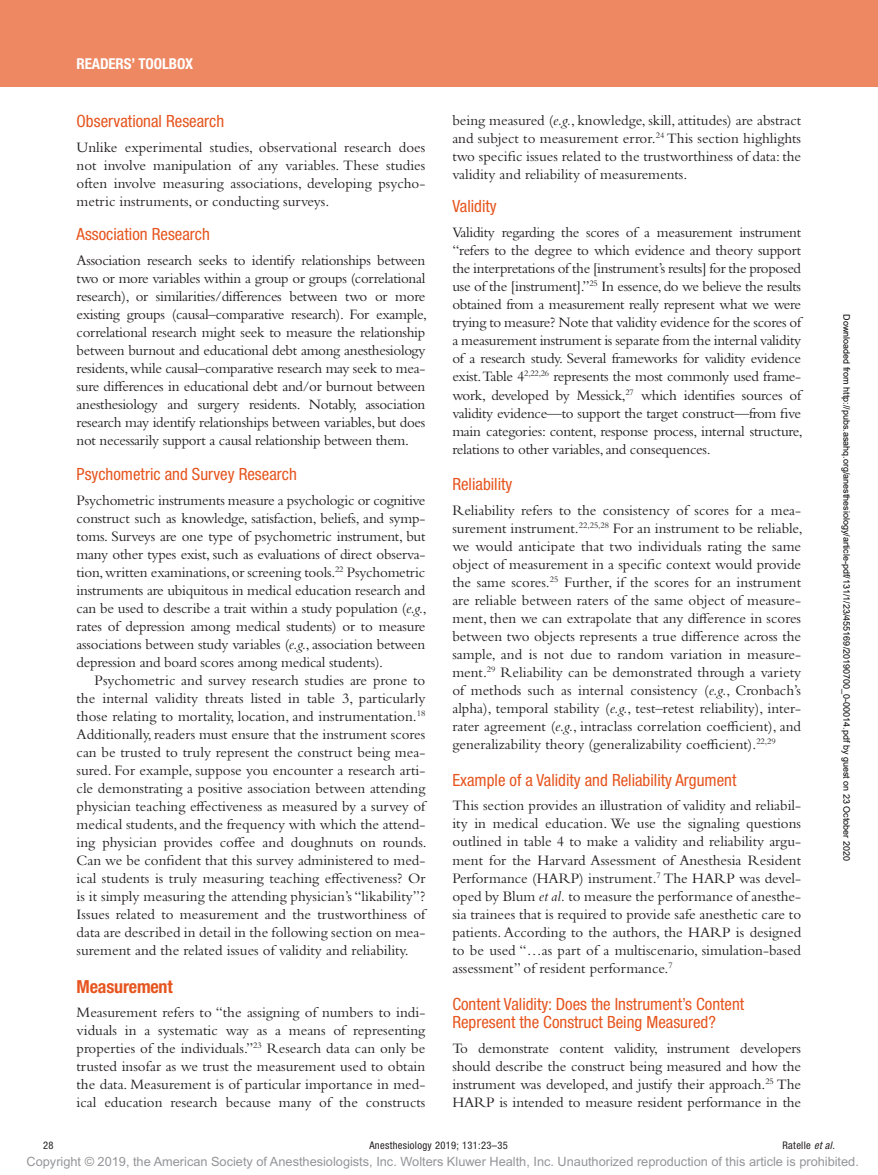
<style>
.page{position:relative;width:878px;height:1175px;background:#fff}
.page>*{position:absolute;margin:0;border:0;box-sizing:border-box;transform-origin:0 0}
.t1{font:700 condensed 18px "Helvetica Neue LT Std";letter-spacing:-.01em;color:#e6551f}
.t2{font:condensed 16.8px/18px "Helvetica Neue LT Std";color:#e6551f}
.t3{font:15px/18px "Bembo Std";color:#231f20;text-align:justify}
.t4{font:700 condensed 15px "Helvetica Neue LT Std";letter-spacing:-.01em;color:#fff}
.t5{font:12.75px "Arial MT Std";color:#939598}
.t6{font:condensed 10.5px "Helvetica Neue LT Std";letter-spacing:.03em;color:#231f20}
.t7{font:9px "Arial";color:#000}
.s1{font-style:italic}
</style>
<div class="page">
<div style="left:0;top:0;width:878px;height:86px;background:#ed8862"></div>
<p class="t4" style="left:77px;top:54px;width:118px">READERS’ TOOLBOX</p>
<p class="t2" style="left:77px;top:112px;width:149px">Observational Research</p>
<p class="t3" style="left:77px;top:138px;width:350px">Unlike experimental studies, observational research does not involve manipulation of any variables. These studies often involve measuring associations, developing psycho&shy;metric instruments, or conducting surveys.</p>
<p class="t2" style="left:77px;top:225px;width:135px">Association Research</p>
<p class="t3" style="left:77px;top:251px;width:352px">Association research seeks to identify relationships between two or more variables within a group or groups (correlational research), or similarities/differences between two or more existing groups (causal–comparative research). For example, correlational research might seek to measure the relationship between burnout and educational debt among anesthesiology residents, while causal–comparative research may seek to mea&shy;sure differences in educational debt and/or burnout between anesthesiology and surgery residents. Notably, association research may identify relationships between variables, but does not necessarily support a causal relationship between them.</p>
<p class="t2" style="left:77px;top:464px;width:222px">Psychometric and Survey Research</p>
<p class="t3" style="left:77px;top:490px;width:352px">Psychometric instruments measure a psychologic or cognitive construct such as knowledge, satisfaction, beliefs, and symp&shy;toms. Surveys are one type of psychometric instrument, but many other types exist, such as evaluations of direct observa&shy;tion, written examinations, or screening tools.<sup>22</sup> Psychometric instruments are ubiquitous in medical education research and can be used to describe a trait within a study population (<span class="s1">e.g.</span>, rates of depression among medical students) or to measure associations between study variables (<span class="s1">e.g.</span>, association between depression and board scores among medical students).</p>
<p class="t3" style="left:77px;top:670px;width:352px;text-indent:18px">Psychometric and survey research studies are prone to the internal validity threats listed in table 3, particularly those relating to mortality, location, and instrumentation.<sup>18<br></sup>Additionally, readers must ensure that the instrument scores can be trusted to truly represent the construct being mea&shy;sured. For example, suppose you encounter a research arti&shy;cle demonstrating a positive association between attending physician teaching effectiveness as measured by a survey of medical students, and the frequency with which the attend&shy;ing physician provides coffee and doughnuts on rounds.<br>Can we be confident that this survey administered to med&shy;ical students is truly measuring teaching effectiveness? Or is it simply measuring the attending physician’s “likability”?<br>Issues related to measurement and the trustworthiness of data are described in detail in the following section on mea&shy;surement and the related issues of validity and reliability.</p>
<p class="t1" style="left:77px;top:975px;width:98px">Measurement</p>
<p class="t3" style="left:77px;top:1003px;width:350px">Measurement refers to “the assigning of numbers to indi&shy;viduals in a systematic way as a means of representing properties of the individuals.”<sup>23</sup> Research data can only be trusted insofar as we trust the measurement used to obtain the data. Measurement is of particular importance in med&shy;ical education research because many of the constructs</p>
<p class="t3" style="left:452px;top:111px;width:350px">being measured (<span class="s1">e.g.</span>, knowledge, skill, attitudes) are abstract and subject to measurement error.<sup>24</sup> This section highlights two specific issues related to the trustworthiness of data: the validity and reliability of measurements.</p>
<p class="t2" style="left:452px;top:197px;width:46px">Validity</p>
<p class="t3" style="left:452px;top:223px;width:352px">Validity regarding the scores of a measurement instrument “refers to the degree to which evidence and theory support the interpretations of the [instrument’s results] for the proposed use of the [instrument].”<sup>25</sup> In essence, do we believe the results obtained from a measurement really represent what we were trying to measure? Note that validity evidence for the scores of a measurement instrument is separate from the internal validity of a research study. Several frameworks for validity evidence exist.Table 4<sup>2,22,26</sup> represents the most commonly used frame&shy;work, developed by Messick,<sup>27</sup> which identifies sources of validity evidence—to support the target construct—from five main categories: content, response process, internal structure, relations to other variables, and consequences.</p>
<p class="t2" style="left:452px;top:475px;width:61px">Reliability</p>
<p class="t3" style="left:452px;top:500px;width:352px">Reliability refers to the consistency of scores for a mea&shy;surement instrument.<sup>22,25,28</sup> For an instrument to be reliable, we would anticipate that two individuals rating the same object of measurement in a specific context would provide the same scores.<sup>25</sup> Further, if the scores for an instrument are reliable between raters of the same object of measure&shy;ment, then we can extrapolate that any difference in scores between two objects represents a true difference across the sample, and is not due to random variation in measure&shy;ment.<sup>29</sup> Reliability can be demonstrated through a variety of methods such as internal consistency (<span class="s1">e.g.</span>, Cronbach’s alpha), temporal stability (<span class="s1">e.g.</span>, test–retest reliability), inter&shy;rater agreement (<span class="s1">e.g.</span>, intraclass correlation coefficient), and generalizability theory (generalizability coefficient).<sup>22,29</sup></p>
<p class="t2" style="left:452px;top:770px;width:285px">Example of a Validity and Reliability Argument</p>
<p class="t3" style="left:452px;top:796px;width:350px">This section provides an illustration of validity and reliabil&shy;ity in medical education. We use the signaling questions outlined in table 4 to make a validity and reliability argu&shy;ment for the Harvard Assessment of Anesthesia Resident Performance (HARP) instrument.<sup>7</sup> The HARP was devel&shy;oped by Blum <span class="s1">et al.</span> to measure the performance of anesthe&shy;sia trainees that is required to provide safe anesthetic care to patients. According to the authors, the HARP is designed to be used “…as part of a multiscenario, simulation-based assessment” of resident performance.<sup>7</sup></p>
<p class="t2" style="left:452px;top:995px;width:293px">Content Validity: Does the Instrument’s Content<br>Represent the Construct Being Measured?</p>
<p class="t3" style="left:452px;top:1039px;width:350px">To demonstrate content validity, instrument developers should describe the construct being measured and how the instrument was developed, and justify their approach.<sup>25</sup> The HARP is intended to measure resident performance in the</p>
<p class="t7" style="left:850px;top:314px;width:548px;rotate:90deg">Downloaded from http://pubs.asahq.org/anesthesiology/article-pdf/131/1/23/455169/20190700_0-00014.pdf by guest on 23 October 2020</p>
<p class="t6" style="left:43px;top:1139px;width:12px">28</p>
<p class="t6" style="left:369px;top:1139px;width:140px">Anesthesiology 2019; 131:23–35</p>
<p class="t6" style="left:782px;top:1139px;width:54px">Ratelle <span class="s1">et al</span>.</p>
<p class="t5" style="left:27px;top:1154px;width:833px">Copyright © 2019, the American Society of Anesthesiologists, Inc. Wolters Kluwer Health, Inc. Unauthorized reproduction of this article is prohibited.</p>
</div>
